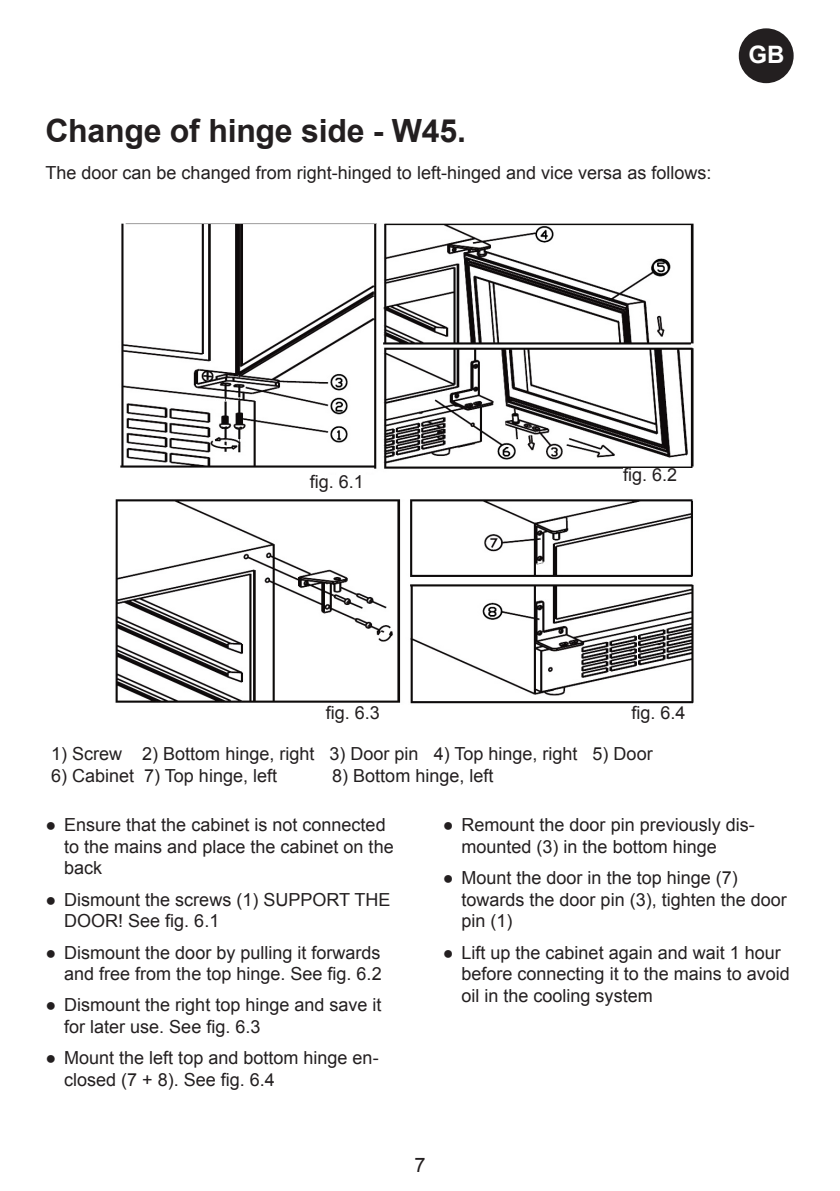
<style>
.page{position:relative;width:840px;height:1191px;background:#fff}
.page>*{position:absolute;margin:0;border:0;box-sizing:border-box;transform-origin:0 0}
.Over_16{font:700 32px "Arial";letter-spacing:-.01em;color:#231f20}
.t1{font:700 24px "Arial";color:#fff}
.t2{font:20px "Arial";color:#231f20}
.Brød_9_bullet{font:18px/21.6px "Arial";color:#231f20}
.Brød_9{font:18px "Arial";color:#231f20}
</style>
<div class="page">
<div style="left:738px;top:28px;width:55px;height:55px;background:#231f20;border-radius:50%"></div>
<img style="left:115px;top:224px;width:579px;height:480px">
<div style="left:309px;top:475px;width:115px;height:23px;background:#fff"></div>
<div style="left:622px;top:468px;width:116px;height:20px;background:#fff"></div>
<p class="Over_16" style="left:45px;top:110px;width:422px">Change of hinge side - W45.</p>
<p class="Brød_9" style="left:45px;top:161px;width:667px">The door can be changed from right-hinged to left-hinged and vice versa as follows:</p>
<h2 class="t1" style="left:748px;top:39px;width:37px">GB</h2>
<p class="Brød_9_bullet" style="left:309px;top:471px;width:56px">fig. 6.1</p>
<p class="Brød_9_bullet" style="left:622px;top:464px;width:56px">fig. 6.2</p>
<p class="Brød_9_bullet" style="left:325px;top:702px;width:56px">fig. 6.3</p>
<p class="Brød_9_bullet" style="left:631px;top:702px;width:56px">fig. 6.4</p>
<p class="Brød_9_bullet" style="left:51px;top:743px;width:602px">1) Screw 2) Bottom hinge, right 3) Door pin 4) Top hinge, right 5) Door</p>
<p class="Brød_9_bullet" style="left:51px;top:765px;width:227px">6) Cabinet 7) Top hinge, left</p>
<p class="Brød_9_bullet" style="left:332px;top:765px;width:163px">8) Bottom hinge, left</p>
<p class="Brød_9_bullet" style="left:64px;top:814px;width:331px;text-indent:-19px">● Ensure that the cabinet is not connected to the mains and place the cabinet on the back</p>
<p class="Brød_9_bullet" style="left:64px;top:888px;width:328px;text-indent:-19px">● Dismount the screws (1) SUPPORT THE<br>DOOR! See fig. 6.1</p>
<p class="Brød_9_bullet" style="left:45px;top:941px;width:337px;text-align:right">● Dismount the door by pulling it forwards and free from the top hinge. See fig. 6.2</p>
<p class="Brød_9_bullet" style="left:64px;top:994px;width:319px;text-indent:-19px">● Dismount the right top hinge and save it for later use. See fig. 6.3</p>
<p class="Brød_9_bullet" style="left:64px;top:1047px;width:316px;text-indent:-19px">● Mount the left top and bottom hinge en&shy;closed (7 + 8). See fig. 6.4</p>
<p class="Brød_9_bullet" style="left:461px;top:814px;width:295px;text-indent:-19px">● Remount the door pin previously dis&shy;mounted (3) in the bottom hinge</p>
<p class="Brød_9_bullet" style="left:461px;top:867px;width:327px;text-indent:-19px">● Mount the door in the top hinge (7) towards the door pin (3), tighten the door pin (1)</p>
<p class="Brød_9_bullet" style="left:461px;top:941px;width:330px;text-indent:-19px">● Lift up the cabinet again and wait 1 hour before connecting it to the mains to avoid oil in the cooling system</p>
<p class="t2" style="left:414px;top:1151px;width:13px">7</p>
</div>
